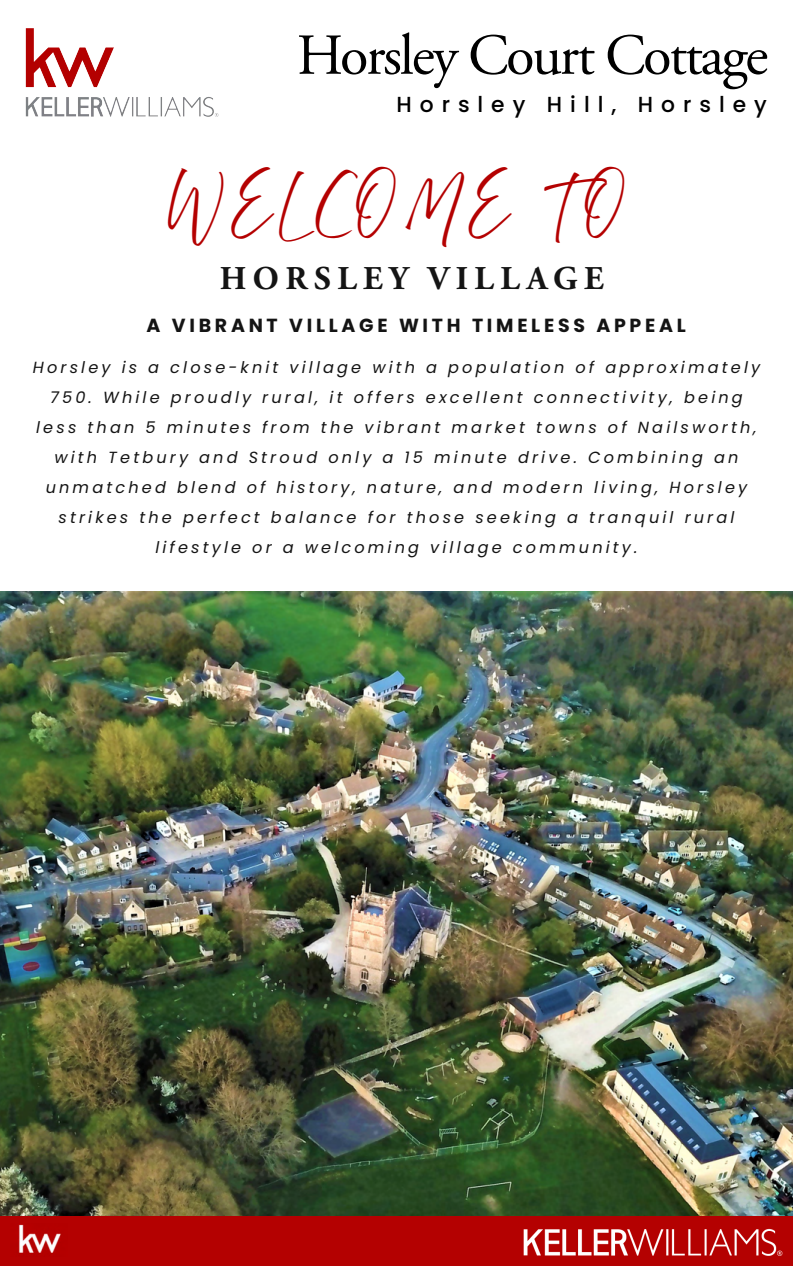
<style>
.page{position:relative;width:793px;height:1266px;background:#fff}
.page>*{position:absolute;margin:0;border:0;box-sizing:border-box;transform-origin:0 0}
.t1{font:57.9px "Adobe Garamond Pro";letter-spacing:-.035em;color:#000}
.t2{font:48.9px "Abovethe Beyond Script";letter-spacing:.195em;color:#b40101}
.t3{font:700 33.15px "Adobe Garamond Pro";letter-spacing:.195em;color:#141414}
.t4{font:500 21.75px "Poppins";letter-spacing:.365em;color:#000}
.t5{font:700 18.9px "Poppins";letter-spacing:.195em;color:#141414}
.t6{font:italic 16.05px/30px "Poppins";letter-spacing:.195em;color:#141414;text-align:center}
</style>
<div class="page">
<img style="left:25px;top:28px;width:194px;height:89px">
<img style="left:0;top:592px;width:793px;height:624px">
<div style="left:0;top:1216px;width:793px;height:49px;background:#b40101"></div>
<img style="left:523px;top:1228px;width:260px;height:28px">
<img style="left:18px;top:1224px;width:43px;height:29px">
<h1 class="t1" style="left:297px;top:21px;width:473px">Horsley Court Cottage</h1>
<h3 class="t4" style="left:396px;top:91px;width:372px">Horsley Hill, Horsley</h3>
<h2 class="t2" style="left:169px;top:179px;width:456px">WELCOME TO</h2>
<h3 class="t3" style="left:220px;top:259px;width:386px">HORSLEY VILLAGE</h3>
<p class="t5" style="left:147px;top:314px;width:541px">A VIBRANT VILLAGE WITH TIMELESS APPEAL</p>
<p class="t6" style="left:33px;top:352px;width:729px">Horsley is a close-knit village with a population of approximately 750. While proudly rural, it offers excellent connectivity, being less than 5 minutes from the vibrant market towns of Nailsworth, with Tetbury and Stroud only a 15 minute drive. Combining an unmatched blend of history, nature, and modern living, Horsley strikes the perfect balance for those seeking a tranquil rural lifestyle or a welcoming village community.</p>
</div>
